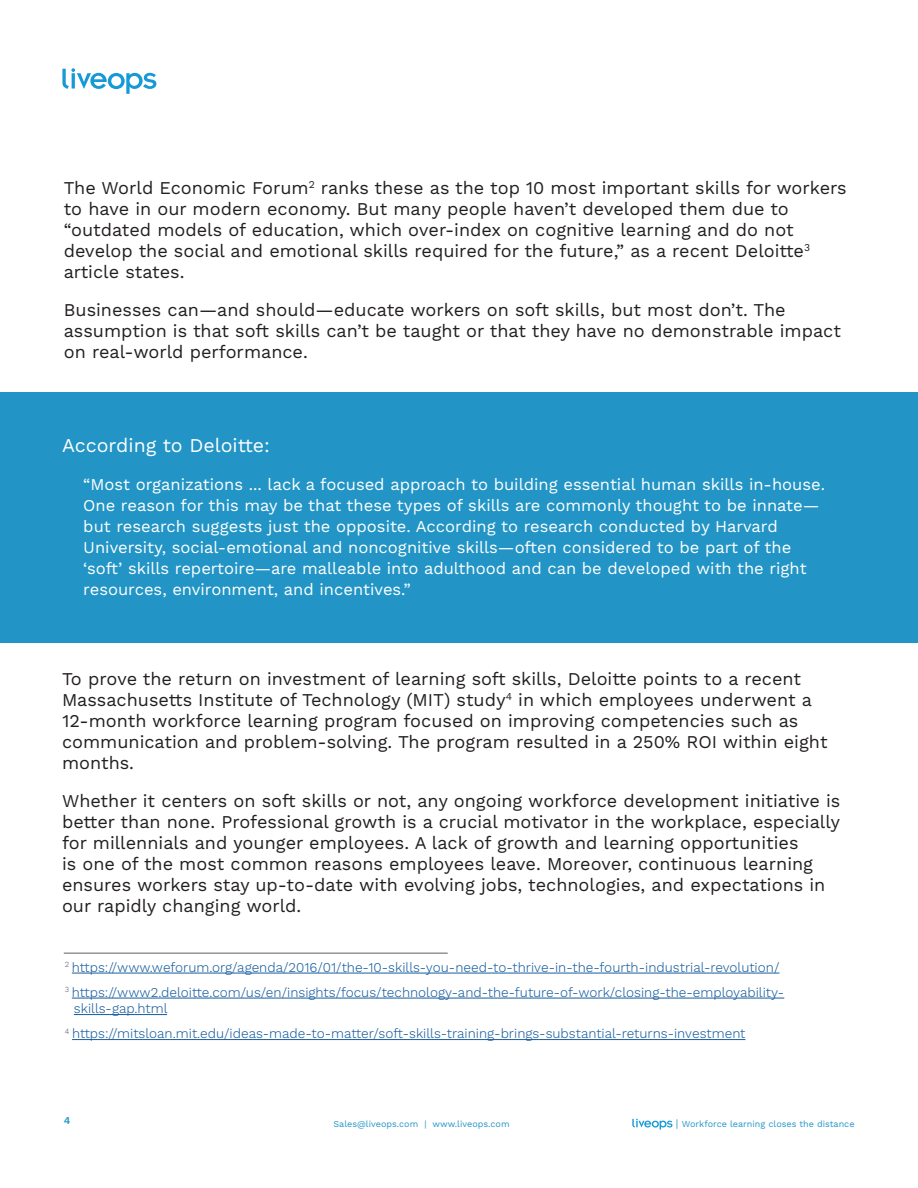
<style>
.page{position:relative;width:918px;height:1188px;background:#fff}
.page>*{position:absolute;margin:0;border:0;box-sizing:border-box;transform-origin:0 0}
.t1{font:19.5px "Work Sans";color:#fff}
.t2{font:18px/21px "Work Sans";color:#231f20}
.t3{font:16.5px/21px "Work Sans";color:#fff}
.t4{font:300 13.5px/25px "Work Sans";color:#175d9e}
.t5{font:600 10.5px "Work Sans";color:#2295c6}
.t6{font:9px "Work Sans";color:#2295c6}
.s1{font-size:10.5px}
</style>
<div class="page">
<svg style="left:632px;top:1119px;width:40px;height:11px"></svg>
<svg style="left:62px;top:68px;width:94px;height:26px"></svg>
<div style="left:0;top:392px;width:918px;height:251px;background:#2295c6"></div>
<hr style="left:72px;top:973px;width:707px;height:1px;background:#175d9e">
<hr style="left:72px;top:998px;width:712px;height:1px;background:#175d9e">
<hr style="left:74px;top:1014px;width:93px;height:1px;background:#175d9e">
<hr style="left:72px;top:1039px;width:673px;height:1px;background:#175d9e">
<hr style="left:64px;top:953px;width:384px;height:1px;background:#5a5d67">
<p class="t2" style="left:64px;top:179px;width:784px">The World Economic Forum<sup>2</sup> ranks these as the top 10 most important skills for workers to have in our modern economy. But many people haven’t developed them due to “outdated models of education, which over-index on cognitive learning and do not develop the social and emotional skills required for the future,” as a recent Deloitte<sup>3 </sup>article states.</p>
<p class="t2" style="left:64px;top:301px;width:779px">Businesses can—and should—educate workers on soft skills, but most don’t. The assumption is that soft skills can’t be taught or that they have no demonstrable impact on real-world performance.</p>
<p class="t1" style="left:62px;top:438px;width:209px">According to Deloitte:</p>
<p class="t3" style="left:83px;top:475px;width:743px">“Most organizations ... lack a focused approach to building essential human skills in-house.<br>One reason for this may be that these types of skills are commonly thought to be innate— but research suggests just the opposite. According to research conducted by Harvard University, social-emotional and noncognitive skills—often considered to be part of the ‘soft’ skills repertoire—are malleable into adulthood and can be developed with the right resources, environment, and incentives.”</p>
<p class="t2" style="left:62px;top:670px;width:767px">To prove the return on investment of learning soft skills, Deloitte points to a recent Massachusetts Institute of Technology (MIT) study<sup>4</sup> in which employees underwent a 12-month workforce learning program focused on improving competencies such as communication and problem-solving. The program resulted in a 250% ROI within eight months.</p>
<p class="t2" style="left:62px;top:792px;width:780px">Whether it centers on soft skills or not, any ongoing workforce development initiative is better than none. Professional growth is a crucial motivator in the workplace, especially for millennials and younger employees. A lack of growth and learning opportunities<br>is one of the most common reasons employees leave. Moreover, continuous learning ensures workers stay up-to-date with evolving jobs, technologies, and expectations in our rapidly changing world.</p>
<p class="t4" style="left:65px;top:956px;width:721px"><sup>2</sup> https://www.weforum.org/agenda/2016/01/the-10-skills-you-need-to-thrive-in-the-fourth-industrial-revolution/<br><sup>3</sup> https://www2.deloitte.com/us/en/insights/focus/technology-and-the-future-of-work/closing-the-employability-</p>
<p class="t4" style="left:65px;top:997px;width:682px;text-indent:9px">skills-gap.html<br><sup>4</sup> https://mitsloan.mit.edu/ideas-made-to-matter/soft-skills-training-brings-substantial-returns-investment</p>
<p class="t5" style="left:64px;top:1117px;width:8px">4</p>
<p class="t6" style="left:334px;top:1120px;width:177px">Sales@liveops.com | www.liveops.com</p>
<p class="t6" style="left:676px;top:1120px;width:180px"><span class="s1">|</span> Workforce learning closes the distance</p>
</div>
